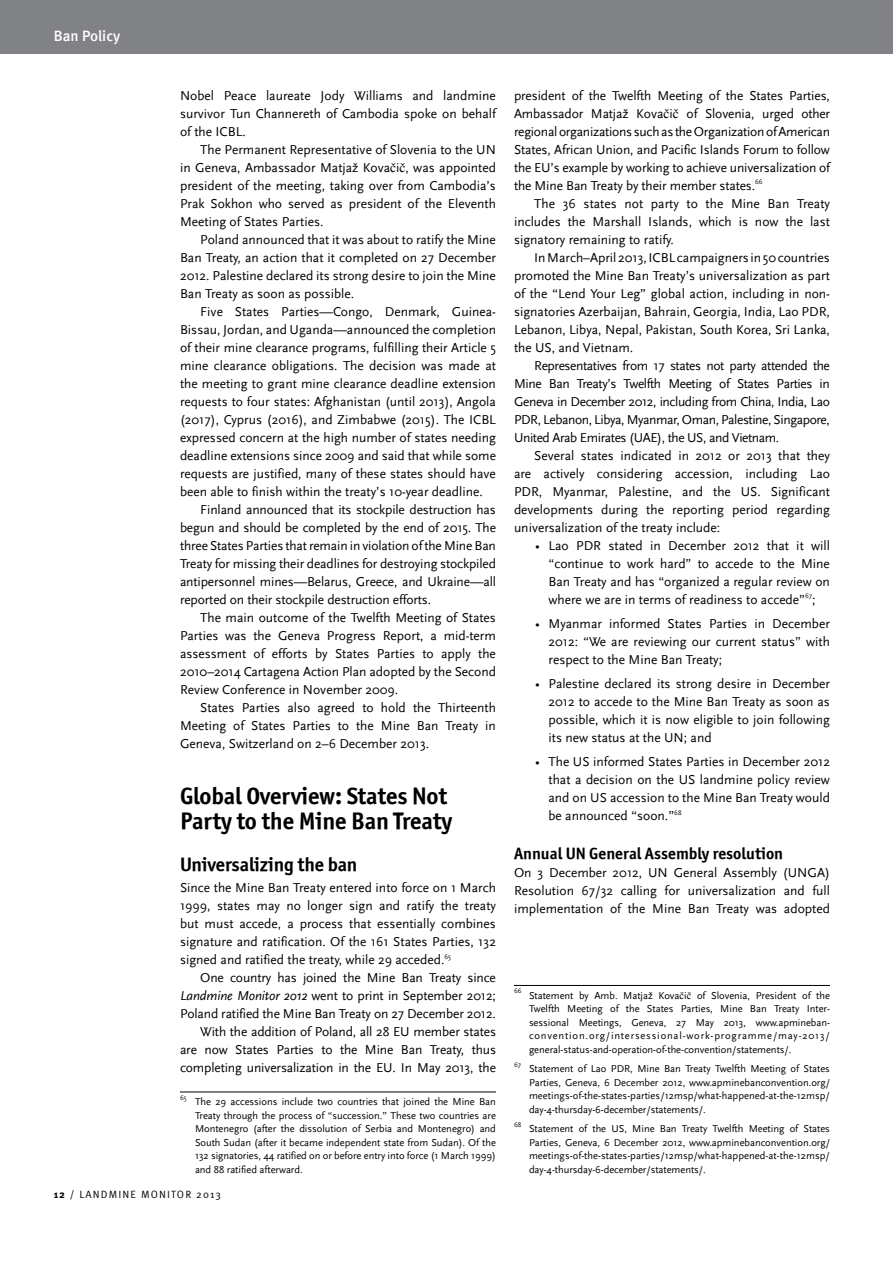
<style>
.page{position:relative;width:893px;height:1263px;background:#fff}
.page>*{position:absolute;margin:0;border:0;box-sizing:border-box;transform-origin:0 0}
.t1{font:24px/25.5px "Officina Sans ITCTT Bold";letter-spacing:-.01em;color:#000}
.t2{font:19.5px "Officina Sans ITCTT Bold";letter-spacing:-.01em;color:#000}
.t3{font:16.5px "Officina Sans ITCTT Bold";color:#000}
.t4{font:500 15px "Meta";color:#fff}
.t5{font:13.5px/18px "Scala Sans";color:#000;text-align:justify}
.t6{font:10.5px/13.5px "Scala Sans";letter-spacing:-.005em;color:#000;text-align:justify}
.t7{font:10.5px "Meta Normal Caps";letter-spacing:.11em;color:#000}
.t8{font:7.05px "Scala Sans";letter-spacing:-.005em;color:#000}
.s1{font-family:"Times"}
.s2{font-style:italic}
.s3{font-family:"Meta";font-weight:700}
</style>
<div class="page">
<div style="left:0;top:0;width:893px;height:54px;background:#808285"></div>
<hr style="left:180px;top:1091px;width:316px;height:1px;background:#000">
<hr style="left:514px;top:985px;width:316px;height:1px;background:#000">
<p class="t4" style="left:54px;top:27px;width:68px">Ban Policy</p>
<p class="t5" style="left:180px;top:87px;width:317px">Nobel Peace laureate Jody Williams and landmine survivor Tun Channereth of Cambodia spoke on behalf of the ICBL.</p>
<p class="t5" style="left:180px;top:141px;width:317px;text-indent:20px">The Permanent Representative of Slovenia to the UN in Geneva, Ambassador Matjaž Kova<span class="s1">č</span>i<span class="s1">č</span>, was appointed president of the meeting, taking over from Cambodia’s Prak Sokhon who served as president of the Eleventh Meeting of States Parties.</p>
<p class="t5" style="left:180px;top:231px;width:317px;text-indent:20px">Poland announced that it was about to ratify the Mine Ban Treaty, an action that it completed on 27 December 2012. Palestine declared its strong desire to join the Mine Ban Treaty as soon as possible.</p>
<p class="t5" style="left:200px;top:303px;width:297px">Five States Parties—Congo, Denmark, Guinea-</p>
<p class="t5" style="left:180px;top:321px;width:317px">Bissau, Jordan, and Uganda—announced the completion</p>
<p class="t5" style="left:180px;top:339px;width:317px">of their mine clearance programs, fulfilling their Article 5</p>
<p class="t5" style="left:180px;top:357px;width:317px">mine clearance obligations. The decision was made at</p>
<p class="t5" style="left:180px;top:375px;width:317px">the meeting to grant mine clearance deadline extension</p>
<p class="t5" style="left:180px;top:393px;width:317px">requests to four states: Afghanistan (until 2013), Angola</p>
<p class="t5" style="left:180px;top:411px;width:317px">(2017), Cyprus (2016), and Zimbabwe (2015). The ICBL</p>
<p class="t5" style="left:180px;top:429px;width:317px">expressed concern at the high number of states needing</p>
<p class="t5" style="left:180px;top:447px;width:317px">deadline extensions since 2009 and said that while some</p>
<p class="t5" style="left:180px;top:465px;width:317px">requests are justified, many of these states should have</p>
<p class="t5" style="left:180px;top:483px;width:304px">been able to finish within the treaty’s 10-year deadline.</p>
<p class="t5" style="left:200px;top:501px;width:297px">Finland announced that its stockpile destruction has</p>
<p class="t5" style="left:180px;top:519px;width:318px">begun and should be completed by the end of 2015. The</p>
<p class="t5" style="left:180px;top:537px;width:317px">three States Parties that remain in violation of the Mine Ban</p>
<p class="t5" style="left:180px;top:555px;width:317px">Treaty for missing their deadlines for destroying stockpiled</p>
<p class="t5" style="left:180px;top:573px;width:317px">antipersonnel mines—Belarus, Greece, and Ukraine—all</p>
<p class="t5" style="left:180px;top:591px;width:253px">reported on their stockpile destruction efforts.</p>
<p class="t5" style="left:200px;top:609px;width:297px">The main outcome of the Twelfth Meeting of States</p>
<p class="t5" style="left:180px;top:627px;width:317px">Parties was the Geneva Progress Report, a mid-term</p>
<p class="t5" style="left:180px;top:645px;width:317px">assessment of efforts by States Parties to apply the</p>
<p class="t5" style="left:180px;top:663px;width:317px">2010–2014 Cartagena Action Plan adopted by the Second</p>
<p class="t5" style="left:180px;top:681px;width:220px">Review Conference in November 2009.</p>
<p class="t5" style="left:200px;top:699px;width:297px">States Parties also agreed to hold the Thirteenth</p>
<p class="t5" style="left:180px;top:717px;width:317px">Meeting of States Parties to the Mine Ban Treaty in</p>
<p class="t5" style="left:180px;top:735px;width:251px">Geneva, Switzerland on 2–6 December 2013.</p>
<h1 class="t1" style="left:180px;top:782px;width:274px">Global Overview: States Not<br>Party to the Mine Ban Treaty</h1>
<h2 class="t2" style="left:180px;top:852px;width:179px">Universalizing the ban</h2>
<p class="t5" style="left:180px;top:879px;width:317px">Since the Mine Ban Treaty entered into force on 1 March 1999, states may no longer sign and ratify the treaty but must accede, a process that essentially combines signature and ratification. Of the 161 States Parties, 132 signed and ratified the treaty, while 29 acceded.<sup>65</sup></p>
<p class="t5" style="left:180px;top:969px;width:318px;text-align:right">One country has joined the Mine Ban Treaty since <span class="s2">Landmine Monitor 2012</span> went to print in September 2012; Poland ratified the Mine Ban Treaty on 27 December 2012.<br>With the addition of Poland, all 28 EU member states are now States Parties to the Mine Ban Treaty, thus completing universalization in the EU. In May 2013, the</p>
<p class="t8" style="left:180px;top:1094px;width:8px">65</p>
<p class="t6" style="left:195px;top:1095px;width:302px">The 29 accessions include two countries that joined the Mine Ban Treaty through the process of “succession.” These two countries are Montenegro (after the dissolution of Serbia and Montenegro) and South Sudan (after it became independent state from Sudan). Of the 132 signatories, 44 ratified on or before entry into force (1 March 1999) and 88 ratified afterward.</p>
<p class="t7" style="left:54px;top:1188px;width:169px"><span class="s3">12</span> / LANDMINE MONITOR 2013</p>
<p class="t5" style="left:514px;top:87px;width:317px">president of the Twelfth Meeting of the States Parties, Ambassador Matjaž Kova<span class="s1">č</span>i<span class="s1">č</span> of Slovenia, urged other regional organizations such as the Organization of American States, African Union, and Pacific Islands Forum to follow the EU’s example by working to achieve universalization of the Mine Ban Treaty by their member states.<sup>66</sup></p>
<p class="t5" style="left:514px;top:195px;width:317px;text-indent:20px">The 36 states not party to the Mine Ban Treaty includes the Marshall Islands, which is now the last signatory remaining to ratify.</p>
<p class="t5" style="left:514px;top:249px;width:317px;text-indent:20px">In March–April 2013, ICBL campaigners in 50 countries promoted the Mine Ban Treaty’s universalization as part of the “Lend Your Leg” global action, including in non&shy;signatories Azerbaijan, Bahrain, Georgia, India, Lao PDR, Lebanon, Libya, Nepal, Pakistan, South Korea, Sri Lanka, the US, and Vietnam.</p>
<p class="t5" style="left:514px;top:357px;width:317px;text-indent:20px">Representatives from 17 states not party attended the Mine Ban Treaty’s Twelfth Meeting of States Parties in Geneva in December 2012, including from China, India, Lao PDR, Lebanon, Libya, Myanmar, Oman, Palestine, Singapore, United Arab Emirates (UAE), the US, and Vietnam.</p>
<p class="t5" style="left:514px;top:447px;width:317px;text-indent:20px">Several states indicated in 2012 or 2013 that they are actively considering accession, including Lao PDR, Myanmar, Palestine, and the US. Significant developments during the reporting period regarding universalization of the treaty include:</p>
<p class="t5" style="left:548px;top:537px;width:283px;text-indent:-14px">• Lao PDR stated in December 2012 that it will “continue to work hard” to accede to the Mine Ban Treaty and has “organized a regular review on where we are in terms of readiness to accede”<sup>67</sup>;</p>
<p class="t5" style="left:548px;top:615px;width:283px;text-indent:-14px">• Myanmar informed States Parties in December 2012: “We are reviewing our current status” with respect to the Mine Ban Treaty;</p>
<p class="t5" style="left:548px;top:675px;width:283px;text-indent:-14px">• Palestine declared its strong desire in December 2012 to accede to the Mine Ban Treaty as soon as possible, which it is now eligible to join following its new status at the UN; and</p>
<p class="t5" style="left:548px;top:753px;width:283px;text-indent:-14px">• The US informed States Parties in December 2012 that a decision on the US landmine policy review and on US accession to the Mine Ban Treaty would be announced “soon.”<sup>68</sup></p>
<p class="t3" style="left:514px;top:843px;width:271px">Annual UN General Assembly resolution</p>
<p class="t5" style="left:514px;top:864px;width:317px">On 3 December 2012, UN General Assembly (UNGA)<br>Resolution 67/32 calling for universalization and full implementation of the Mine Ban Treaty was adopted</p>
<p class="t8" style="left:514px;top:987px;width:9px">66</p>
<p class="t6" style="left:529px;top:989px;width:302px">Statement by Amb. Matjaž Kova<span class="s1">č</span>i<span class="s1">č</span> of Slovenia, President of the Twelfth Meeting of the States Parties, Mine Ban Treaty Inter&shy;sessional Meetings, Geneva, 27 May 2013, www.apmineban&shy;convention.org/intersessional-work-programme/may-2013/ general-status-and-operation-of-the-convention/statements/.</p>
<p class="t8" style="left:514px;top:1061px;width:9px">67</p>
<p class="t6" style="left:529px;top:1062px;width:302px">Statement of Lao PDR, Mine Ban Treaty Twelfth Meeting of States Parties, Geneva, 6 December 2012, www.apminebanconvention.org/ meetings-of-the-states-parties/12msp/what-happened-at-the-12msp/ day-4-thursday-6-december/statements/.</p>
<p class="t8" style="left:514px;top:1121px;width:9px">68</p>
<p class="t6" style="left:529px;top:1122px;width:302px">Statement of the US, Mine Ban Treaty Twelfth Meeting of States Parties, Geneva, 6 December 2012, www.apminebanconvention.org/ meetings-of-the-states-parties/12msp/what-happened-at-the-12msp/ day-4-thursday-6-december/statements/.</p>
</div>
